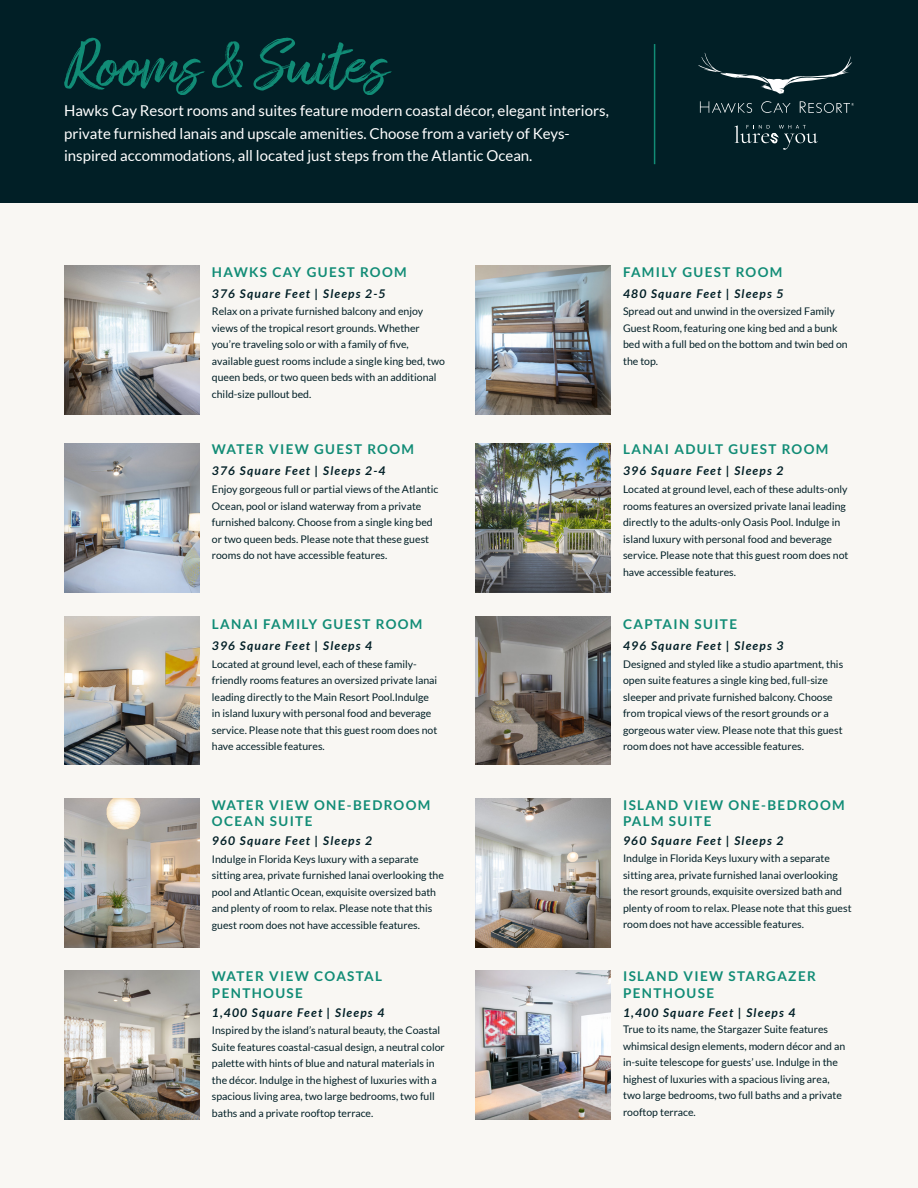
<style>
.page{position:relative;width:918px;height:1188px;background:#f9f7f3}
.page>*{position:absolute;margin:0;border:0;box-sizing:border-box;transform-origin:0 0}
.t1{font:66.15px "Amithen";color:#118c76}
.t2{font:15px/22.5px "Lato";color:#fff}
.t3{font:700 13.5px/16.5px "Lato";letter-spacing:.1em;color:#118c76}
.t4{font:italic 700 12px "Lato";letter-spacing:.1em;color:#011f26}
.t5{font:10.5px/16.5px "Lato";color:#011f26}
</style>
<div class="page">
<div style="left:0;top:0;width:918px;height:202px;background:#011f26"></div>
<img style="left:64px;top:266px;width:136px;height:148px">
<img style="left:64px;top:443px;width:136px;height:149px">
<img style="left:475px;top:266px;width:136px;height:148px">
<img style="left:475px;top:443px;width:136px;height:149px">
<svg style="left:700px;top:101px;width:52px;height:12px"></svg>
<svg style="left:761px;top:101px;width:30px;height:12px"></svg>
<svg style="left:800px;top:101px;width:54px;height:12px"></svg>
<svg style="left:698px;top:53px;width:154px;height:41px"></svg>
<svg style="left:734px;top:125px;width:84px;height:25px"></svg>
<hr style="left:654px;top:44px;width:1px;height:120px;background:#118c76">
<img style="left:64px;top:616px;width:136px;height:149px">
<img style="left:64px;top:799px;width:136px;height:149px">
<img style="left:64px;top:970px;width:136px;height:149px">
<img style="left:475px;top:616px;width:136px;height:149px">
<img style="left:475px;top:799px;width:136px;height:149px">
<img style="left:475px;top:970px;width:136px;height:149px">
<p class="t1" style="left:64px;top:25px;width:325px">Rooms &amp; Suites</p>
<p class="t2" style="left:64px;top:99px;width:546px">Hawks Cay Resort rooms and suites feature modern coastal décor, elegant interiors, private furnished lanais and upscale amenities. Choose from a variety of Keys&shy;inspired accommodations, all located just steps from the Atlantic Ocean.</p>
<p class="t3" style="left:212px;top:263px;width:196px">HAWKS CAY GUEST ROOM</p>
<p class="t3" style="left:623px;top:263px;width:161px">FAMILY GUEST ROOM</p>
<p class="t4" style="left:212px;top:286px;width:175px">376 Square Feet | Sleeps 2-5</p>
<p class="t4" style="left:623px;top:286px;width:162px">480 Square Feet | Sleeps 5</p>
<p class="t5" style="left:212px;top:303px;width:235px">Relax on a private furnished balcony and enjoy views of the tropical resort grounds. Whether you’re traveling solo or with a family of five, available guest rooms include a single king bed, two queen beds, or two queen beds with an additional child-size pullout bed.</p>
<p class="t5" style="left:623px;top:303px;width:226px">Spread out and unwind in the oversized Family Guest Room, featuring one king bed and a bunk bed with a full bed on the bottom and twin bed on the top.</p>
<p class="t3" style="left:212px;top:441px;width:204px">WATER VIEW GUEST ROOM</p>
<p class="t3" style="left:623px;top:441px;width:207px">LANAI ADULT GUEST ROOM</p>
<p class="t4" style="left:212px;top:464px;width:175px">376 Square Feet | Sleeps 2-4</p>
<p class="t4" style="left:623px;top:464px;width:162px">396 Square Feet | Sleeps 2</p>
<p class="t5" style="left:212px;top:481px;width:228px">Enjoy gorgeous full or partial views of the Atlantic Ocean, pool or island waterway from a private furnished balcony. Choose from a single king bed or two queen beds. Please note that these guest rooms do not have accessible features.</p>
<p class="t5" style="left:623px;top:481px;width:227px">Located at ground level, each of these adults-only rooms features an oversized private lanai leading directly to the adults-only Oasis Pool. Indulge in island luxury with personal food and beverage service. Please note that this guest room does not have accessible features.</p>
<p class="t3" style="left:212px;top:616px;width:212px">LANAI FAMILY GUEST ROOM</p>
<p class="t3" style="left:623px;top:616px;width:116px">CAPTAIN SUITE</p>
<p class="t4" style="left:212px;top:639px;width:162px">396 Square Feet | Sleeps 4</p>
<p class="t4" style="left:623px;top:639px;width:162px">496 Square Feet | Sleeps 3</p>
<p class="t5" style="left:212px;top:656px;width:227px">Located at ground level, each of these family&shy;friendly rooms features an oversized private lanai leading directly to the Main Resort Pool.Indulge in island luxury with personal food and beverage service. Please note that this guest room does not have accessible features.</p>
<p class="t5" style="left:623px;top:656px;width:222px">Designed and styled like a studio apartment, this open suite features a single king bed, full-size sleeper and private furnished balcony. Choose from tropical views of the resort grounds or a gorgeous water view. Please note that this guest room does not have accessible features.</p>
<p class="t3" style="left:212px;top:796px;width:220px">WATER VIEW ONE-BEDROOM<br>OCEAN SUITE</p>
<p class="t3" style="left:623px;top:796px;width:223px">ISLAND VIEW ONE-BEDROOM<br>PALM SUITE</p>
<p class="t4" style="left:212px;top:834px;width:162px">960 Square Feet | Sleeps 2</p>
<p class="t4" style="left:623px;top:834px;width:162px">960 Square Feet | Sleeps 2</p>
<p class="t5" style="left:212px;top:851px;width:234px">Indulge in Florida Keys luxury with a separate sitting area, private furnished lanai overlooking the pool and Atlantic Ocean, exquisite oversized bath and plenty of room to relax. Please note that this guest room does not have accessible features.</p>
<p class="t5" style="left:623px;top:850px;width:230px">Indulge in Florida Keys luxury with a separate sitting area, private furnished lanai overlooking the resort grounds, exquisite oversized bath and plenty of room to relax. Please note that this guest room does not have accessible features.</p>
<p class="t3" style="left:212px;top:968px;width:172px">WATER VIEW COASTAL<br>PENTHOUSE</p>
<p class="t3" style="left:623px;top:968px;width:194px">ISLAND VIEW STARGAZER<br>PENTHOUSE</p>
<p class="t4" style="left:212px;top:1005px;width:174px">1,400 Square Feet | Sleeps 4</p>
<p class="t4" style="left:623px;top:1005px;width:174px">1,400 Square Feet | Sleeps 4</p>
<p class="t5" style="left:212px;top:1022px;width:234px">Inspired by the island’s natural beauty, the Coastal Suite features coastal-casual design, a neutral color palette with hints of blue and natural materials in the décor. Indulge in the highest of luxuries with a spacious living area, two large bedrooms, two full baths and a private rooftop terrace.</p>
<p class="t5" style="left:623px;top:1021px;width:224px">True to its name, the Stargazer Suite features whimsical design elements, modern décor and an in-suite telescope for guests’ use. Indulge in the highest of luxuries with a spacious living area, two large bedrooms, two full baths and a private rooftop terrace.</p>
</div>
